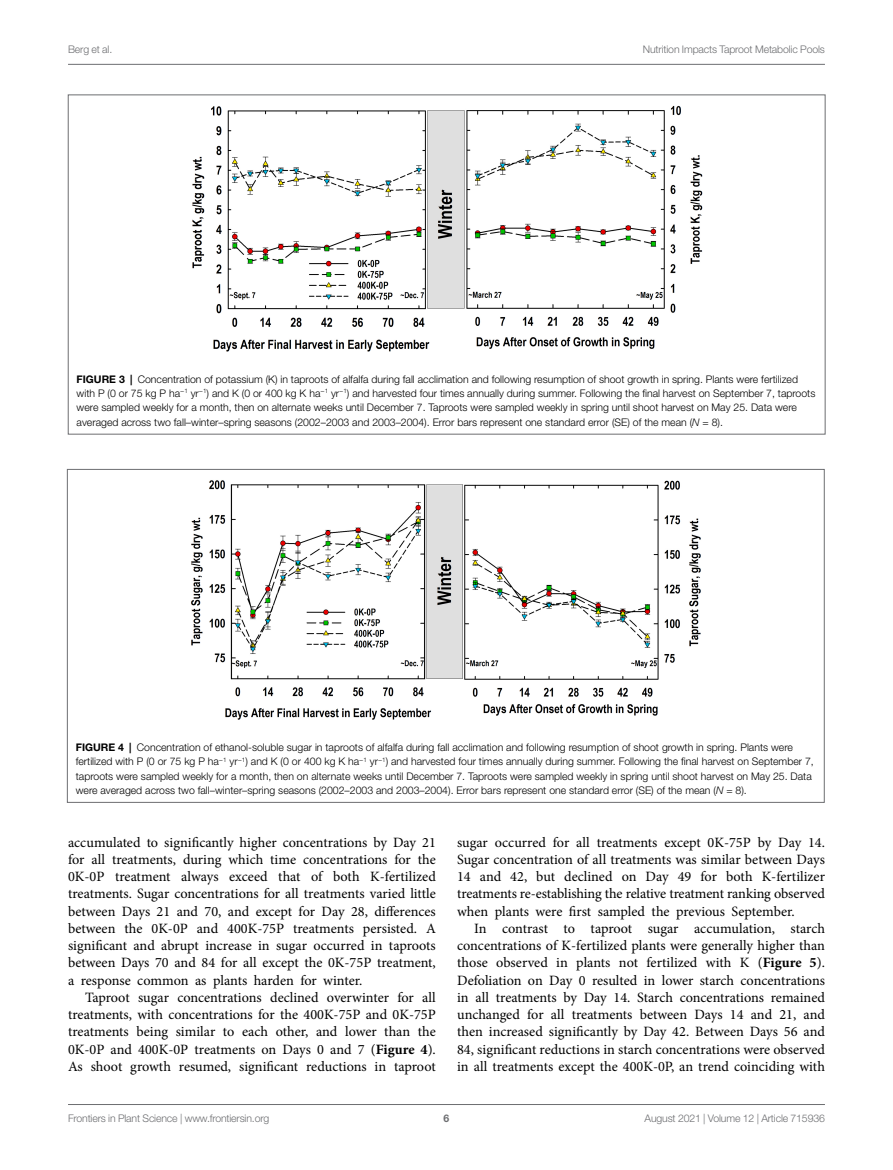
<style>
.page{position:relative;width:893px;height:1170px;background:#fff}
.page>*{position:absolute;margin:0;border:0;box-sizing:border-box;transform-origin:0 0}
.TEXT{font:14.25px/17.2px "Minion Pro";color:#000;text-align:justify}
.TEXT_FLUSH{font:14.25px/17.2px "Minion Pro";letter-spacing:-.005em;color:#000;text-align:justify}
.FIG_LEG{font:300 10.5px/14.2px "Helvetica Neue LT Std";color:#000}
.t1{font:300 10.5px "Helvetica Neue LT Std";letter-spacing:-.015em;color:#6d6e71}
.t2{font:700 10.5px "Helvetica Neue LT Std";color:#6d6e71}
.s1{font-weight:700}
.s2{font-style:italic}
</style>
<div class="page">
<hr style="left:68px;top:64px;width:757px;height:1px;background:#6d6e71">
<hr style="left:68px;top:1104px;width:757px;height:1px;background:#6d6e71">
<img style="left:192px;top:105px;width:511px;height:247px">
<img style="left:191px;top:480px;width:510px;height:240px">
<p class="t1" style="left:68px;top:42px;width:46px">Berg et al.</p>
<p class="t1" style="left:643px;top:42px;width:183px">Nutrition Impacts Taproot Metabolic Pools</p>
<p class="FIG_LEG" style="left:77px;top:372px;width:740px"><span class="s1">FIGURE 3 |</span> Concentration of potassium (K) in taproots of alfalfa during fall acclimation and following resumption of shoot growth in spring. Plants were fertilized with P (0 or 75 kg P ha<sup>−</sup><sup>1</sup> yr<sup>−</sup><sup>1</sup>) and K (0 or 400 kg K ha<sup>−</sup><sup>1</sup> yr<sup>−</sup><sup>1</sup>) and harvested four times annually during summer. Following the final harvest on September 7, taproots were sampled weekly for a month, then on alternate weeks until December 7. Taproots were sampled weekly in spring until shoot harvest on May 25. Data were averaged across two fall–winter–spring seasons (2002–2003 and 2003–2004). Error bars represent one standard error (SE) of the mean (<span class="s2">N</span> = 8).</p>
<p class="FIG_LEG" style="left:76px;top:740px;width:739px"><span class="s1">FIGURE 4 |</span> Concentration of ethanol-soluble sugar in taproots of alfalfa during fall acclimation and following resumption of shoot growth in spring. Plants were fertilized with P (0 or 75 kg P ha<sup>−</sup><sup>1</sup> yr<sup>−</sup><sup>1</sup>) and K (0 or 400 kg K ha<sup>−</sup><sup>1</sup> yr<sup>−</sup><sup>1</sup>) and harvested four times annually during summer. Following the final harvest on September 7, taproots were sampled weekly for a month, then on alternate weeks until December 7. Taproots were sampled weekly in spring until shoot harvest on May 25. Data were averaged across two fall–winter–spring seasons (2002–2003 and 2003–2004). Error bars represent one standard error (SE) of the mean (<span class="s2">N</span> = 8).</p>
<p class="TEXT_FLUSH" style="left:68px;top:833px;width:369px">accumulated to significantly higher concentrations by Day 21 for all treatments, during which time concentrations for the 0K-0P treatment always exceed that of both K-fertilized treatments. Sugar concentrations for all treatments varied little between Days 21 and 70, and except for Day 28, differences between the 0K-0P and 400K-75P treatments persisted. A significant and abrupt increase in sugar occurred in taproots between Days 70 and 84 for all except the 0K-75P treatment, a response common as plants harden for winter.</p>
<p class="TEXT" style="left:68px;top:988px;width:369px;text-indent:17px">Taproot sugar concentrations declined overwinter for all treatments, with concentrations for the 400K-75P and 0K-75P treatments being similar to each other, and lower than the 0K-0P and 400K-0P treatments on Days 0 and 7 (<span class="s1">Figure 4</span>).<br>As shoot growth resumed, significant reductions in taproot</p>
<p class="TEXT" style="left:457px;top:833px;width:369px">sugar occurred for all treatments except 0K-75P by Day 14.<br>Sugar concentration of all treatments was similar between Days 14 and 42, but declined on Day 49 for both K-fertilizer treatments re-establishing the relative treatment ranking observed when plants were first sampled the previous September.</p>
<p class="TEXT" style="left:457px;top:919px;width:369px;text-indent:17px">In contrast to taproot sugar accumulation, starch concentrations of K-fertilized plants were generally higher than those observed in plants not fertilized with K (<span class="s1">Figure 5</span>).<br>Defoliation on Day 0 resulted in lower starch concentrations in all treatments by Day 14. Starch concentrations remained unchanged for all treatments between Days 14 and 21, and then increased significantly by Day 42. Between Days 56 and 84, significant reductions in starch concentrations were observed in all treatments except the 400K-0P, an trend coinciding with</p>
<p class="t1" style="left:68px;top:1111px;width:203px">Frontiers in Plant Science | www.frontiersin.org</p>
<p class="t2" style="left:444px;top:1111px;width:7px">6</p>
<p class="t1" style="left:645px;top:1111px;width:182px">August 2021 | Volume 12 | Article 715936</p>
</div>
